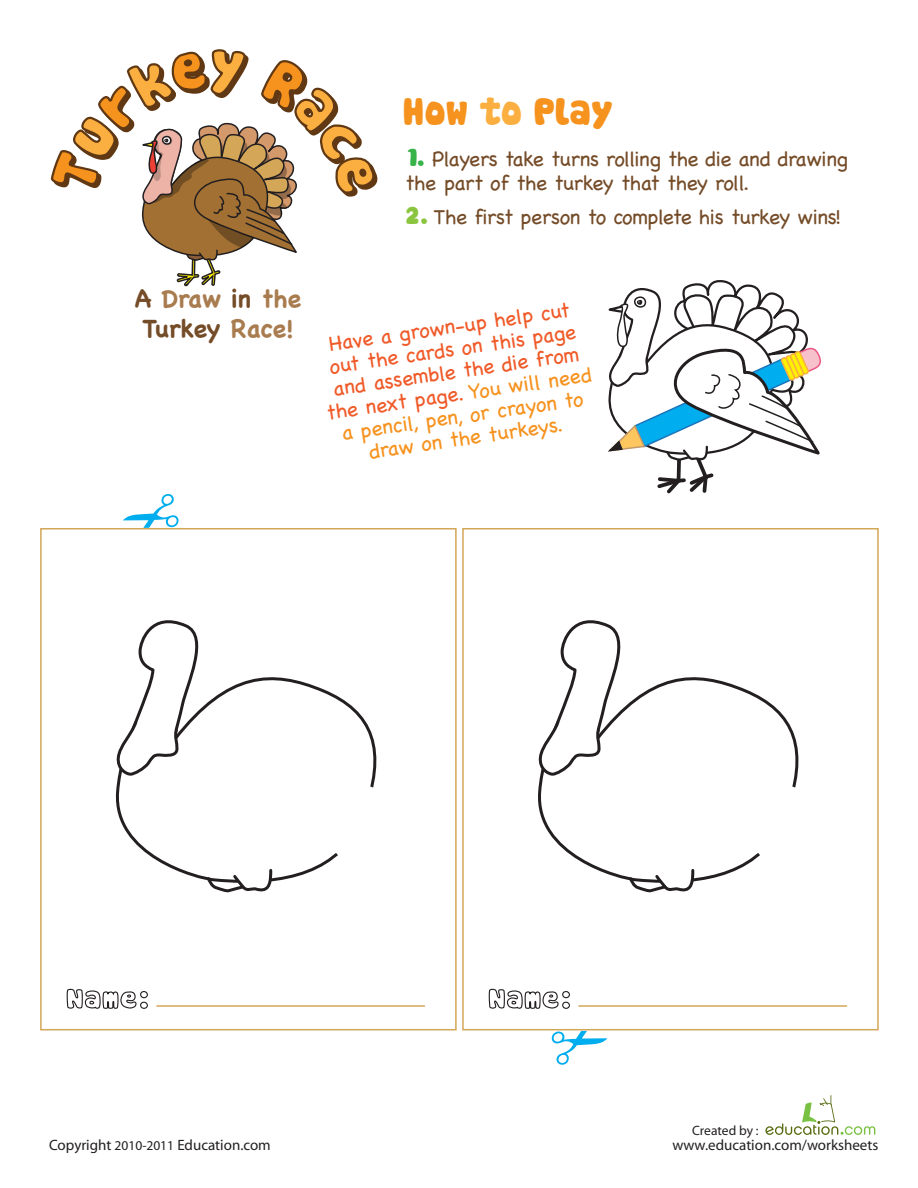
<style>
.page{position:relative;width:918px;height:1188px;background:#fff}
.page>*{position:absolute;margin:0;border:0;box-sizing:border-box;transform-origin:0 0}
.t1{font:37.5px "Cookies";letter-spacing:-.01em;color:#f6921e}
.t2{font:700 24.9px/30px "Chalkboard";color:#a87c4f;text-align:center}
.t3{font:21px/22.5px "Chalkboard";color:#f05a28;text-align:center}
.t4{font:21px/24px "Chalkboard";letter-spacing:-.025em;color:#754c28}
.t5{font:15px "Myriad";color:#221f1f}
.t6{font:13.5px "Myriad";color:#221f1f}
.s1{color:#754c28}
.s2{color:#faaf40}
.s3{font-family:"Cookies";font-size:24px;color:#37b34a}
.s4{font-family:"Cookies";font-size:24px;color:#8bc53f}
.s5{color:#f6921e}
.s6{font-size:13.5px}
</style>
<div class="page">
<svg style="left:765px;top:1095px;width:110px;height:40px"></svg>
<div style="left:462px;top:528px;width:417px;height:502px;background:#fff;border:2px solid #d4a658"></div>
<hr style="left:579px;top:1005px;width:268px;height:2px;background:#d4a658">
<svg style="left:538px;top:620px;width:261px;height:261px"></svg>
<svg style="left:539px;top:719px;width:70px;height:58px"></svg>
<svg style="left:627px;top:867px;width:69px;height:26px"></svg>
<svg style="left:755px;top:786px;width:44px;height:76px"></svg>
<div style="left:40px;top:528px;width:417px;height:502px;background:#fff;border:2px solid #d4a658"></div>
<svg style="left:66px;top:988px;width:82px;height:43px"></svg>
<hr style="left:157px;top:1005px;width:267px;height:2px;background:#d4a658">
<svg style="left:115px;top:620px;width:262px;height:261px"></svg>
<svg style="left:117px;top:719px;width:70px;height:58px"></svg>
<svg style="left:204px;top:867px;width:70px;height:26px"></svg>
<svg style="left:332px;top:786px;width:45px;height:76px"></svg>
<svg style="left:608px;top:280px;width:214px;height:214px"></svg>
<svg style="left:120px;top:528px;width:59px;height:3px"></svg>
<svg style="left:488px;top:988px;width:122px;height:43px"></svg>
<svg style="left:50px;top:49px;width:328px;height:238px"></svg>
<p class="t2" style="left:135px;top:283px;width:168px"><span class="s1">A</span> Draw <span class="s1">in</span> the<br><span class="s1">Turkey</span> Race!</p>
<h1 class="t1" style="left:403px;top:95px;width:212px">How <span class="s2">to</span> Play</h1>
<p class="t4" style="left:405px;top:146px;width:444px"><span class="s3">1.</span> Players take turns rolling the die and drawing the part of the turkey that they roll.</p>
<p class="t4" style="left:405px;top:205px;width:437px"><span class="s4">2.</span> The first person to complete his turkey wins!</p>
<p class="t3" style="left:315px;top:334px;width:270px;rotate:-8deg">Have a grown-up help cut out the cards on this page and assemble the die from the next page. <span class="s5">You will need a pencil, pen, or crayon to draw on the turkeys.</span></p>
<p class="t5" style="left:49px;top:1137px;width:223px">Copyright <span class="s6">2010-2011</span> Education.com</p>
<p class="t6" style="left:692px;top:1124px;width:68px">Created by :</p>
<p class="t5" style="left:673px;top:1137px;width:207px">www.education.com/worksheets</p>
</div>
